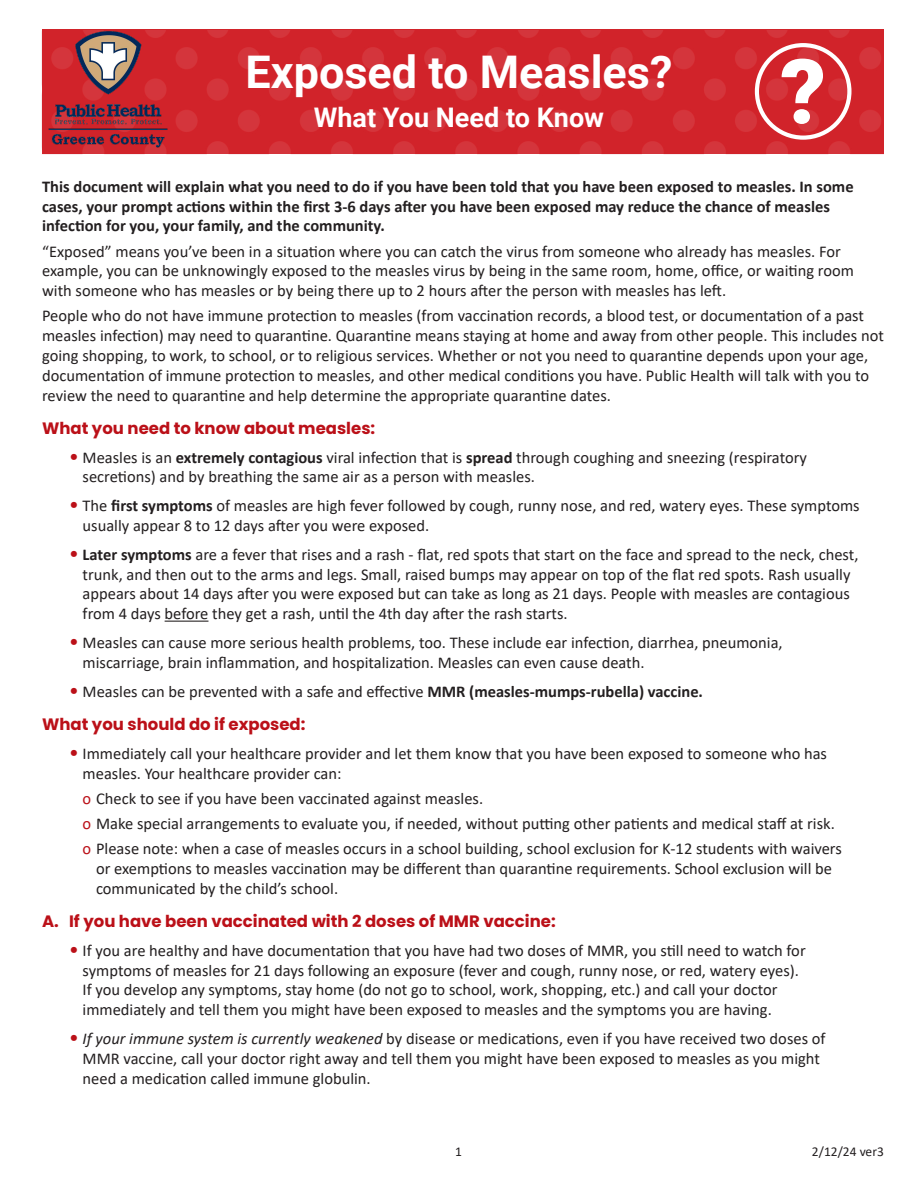
<style>
.page{position:relative;width:918px;height:1188px;background:#fff}
.page>*{position:absolute;margin:0;border:0;box-sizing:border-box;transform-origin:0 0}
.t1{font:900 90px "Roboto";color:#fff}
.t2{font:700 45px "Roboto";color:#fff}
.t3{font:700 27px "Roboto";color:#fff}
.t4{font:16.5px/19.8px "Calibri";color:#231f20}
.t5{font:700 16.5px/19.8px "Calibri";color:#231f20}
.t6{font:700 16.5px "Poppins";color:#bb1018}
.t7{font:13.5px "Calibri";color:#231f20}
.s1{font-size:19.5px;color:#bb1018}
.s2{font-weight:700}
.s3{color:#bb1018}
.s4{font-style:italic}
</style>
<div class="page">
<hr style="left:165px;top:621px;width:43px;height:1px;background:#231f20">
<img style="left:41px;top:30px;width:842px;height:125px">
<div style="left:755px;top:43px;width:97px;height:97px;border:4px solid #fff;border-radius:50%"></div>
<img style="left:48px;top:31px;width:119px;height:117px">
<h2 class="t2" style="left:246px;top:41px;width:429px">Exposed to Measles?</h2>
<h3 class="t3" style="left:314px;top:99px;width:292px">What You Need to Know</h3>
<h1 class="t1" style="left:780px;top:28px;width:47px">?</h1>
<p class="t5" style="left:42px;top:176px;width:813px">This document will explain what you need to do if you have been told that you have been exposed to measles. In some cases, your prompt actions within the first 3-6 days after you have been exposed may reduce the chance of measles infection for you, your family, and the community.</p>
<p class="t4" style="left:42px;top:241px;width:813px">“Exposed” means you’ve been in a situation where you can catch the virus from someone who already has measles. For example, you can be unknowingly exposed to the measles virus by being in the same room, home, office, or waiting room with someone who has measles or by being there up to 2 hours after the person with measles has left.</p>
<p class="t4" style="left:42px;top:306px;width:843px">People who do not have immune protection to measles (from vaccination records, a blood test, or documentation of a past measles infection) may need to quarantine. Quarantine means staying at home and away from other people. This includes not going shopping, to work, to school, or to religious services. Whether or not you need to quarantine depends upon your age, documentation of immune protection to measles, and other medical conditions you have. Public Health will talk with you to review the need to quarantine and help determine the appropriate quarantine dates.</p>
<p class="t6" style="left:42px;top:419px;width:335px">What you need to know about measles:</p>
<p class="t4" style="left:83px;top:447px;width:726px;text-indent:-14px"><span class="s1">•</span> Measles is an <span class="s2">extremely contagious</span> viral infection that is <span class="s2">spread</span> through coughing and sneezing (respiratory secretions) and by breathing the same air as a person with measles.</p>
<p class="t4" style="left:83px;top:495px;width:779px;text-indent:-14px"><span class="s1">•</span> The <span class="s2">first symptoms</span> of measles are high fever followed by cough, runny nose, and red, watery eyes. These symptoms usually appear 8 to 12 days after you were exposed.</p>
<p class="t4" style="left:83px;top:544px;width:777px;text-indent:-14px"><span class="s1">•</span> <span class="s2">Later symptoms</span> are a fever that rises and a rash - flat, red spots that start on the face and spread to the neck, chest, trunk, and then out to the arms and legs. Small, raised bumps may appear on top of the flat red spots. Rash usually appears about 14 days after you were exposed but can take as long as 21 days. People with measles are contagious from 4 days before they get a rash, until the 4th day after the rash starts.</p>
<p class="t4" style="left:83px;top:632px;width:702px;text-indent:-14px"><span class="s1">•</span> Measles can cause more serious health problems, too. These include ear infection, diarrhea, pneumonia, miscarriage, brain inflammation, and hospitalization. Measles can even cause death.</p>
<p class="t4" style="left:69px;top:681px;width:635px"><span class="s1">•</span> Measles can be prevented with a safe and effective <span class="s2">MMR (measles-mumps-rubella) vaccine.</span></p>
<p class="t6" style="left:42px;top:715px;width:265px">What you should do if exposed:</p>
<p class="t4" style="left:83px;top:743px;width:746px;text-indent:-14px"><span class="s1">•</span> Immediately call your healthcare provider and let them know that you have been exposed to someone who has measles. Your healthcare provider can:</p>
<p class="t4" style="left:83px;top:785px;width:761px;line-height:25.2px"><span class="s3">o</span> Check to see if you have been vaccinated against measles.<br><span class="s3">o</span> Make special arrangements to evaluate you, if needed, without putting other patients and medical staff at risk. <span class="s3">o</span> Please note: when a case of measles occurs in a school building, school exclusion for K-12 students with waivers</p>
<p class="t4" style="left:96px;top:858px;width:738px">or exemptions to measles vaccination may be different than quarantine requirements. School exclusion will be communicated by the child’s school.</p>
<p class="t6" style="left:42px;top:912px;width:515px">A. If you have been vaccinated with 2 doses of MMR vaccine:</p>
<p class="t4" style="left:83px;top:940px;width:725px;text-indent:-14px"><span class="s1">•</span> If you are healthy and have documentation that you have had two doses of MMR, you still need to watch for symptoms of measles for 21 days following an exposure (fever and cough, runny nose, or red, watery eyes).<br>If you develop any symptoms, stay home (do not go to school, work, shopping, etc.) and call your doctor immediately and tell them you might have been exposed to measles and the symptoms you are having.</p>
<p class="t4" style="left:83px;top:1028px;width:744px;text-indent:-14px"><span class="s1">•</span> <span class="s4">If your immune system is currently weakened</span> by disease or medications, even if you have received two doses of<br>MMR vaccine, call your doctor right away and tell them you might have been exposed to measles as you might need a medication called immune globulin.</p>
<p class="t7" style="left:455px;top:1142px;width:8px">1</p>
<p class="t7" style="left:812px;top:1142px;width:73px">2/12/24 ver3</p>
</div>
